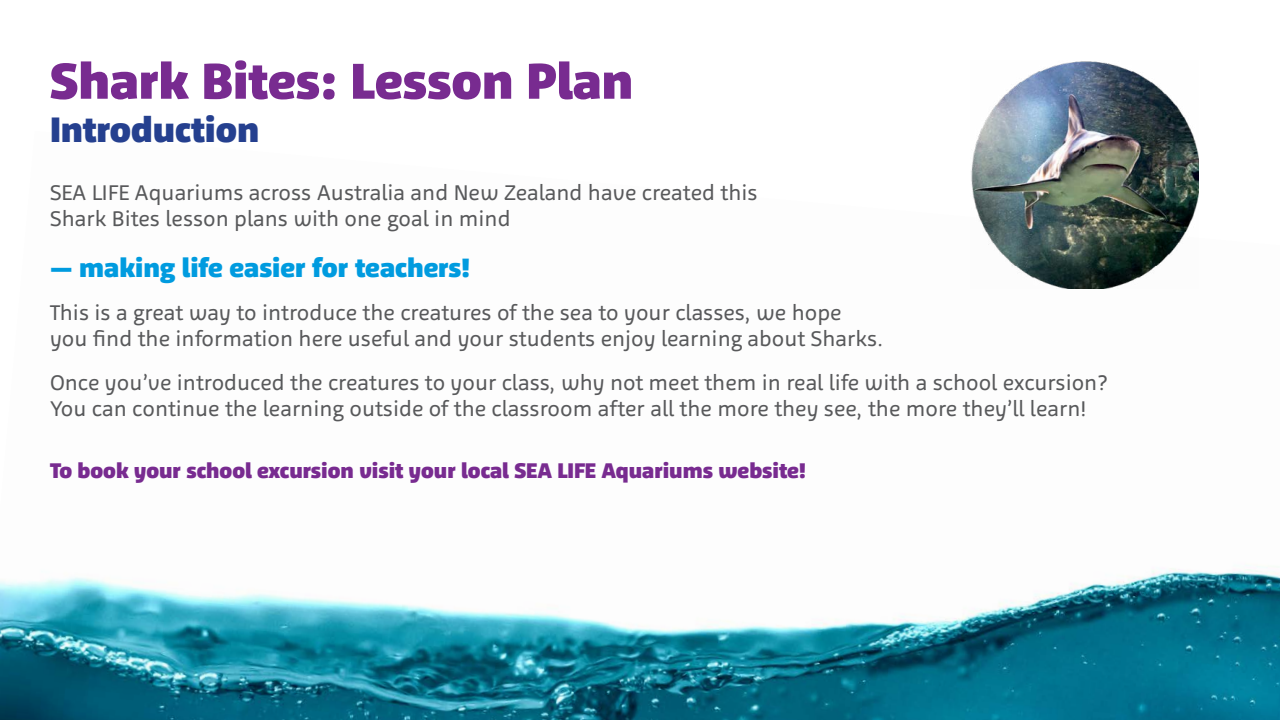
<style>
.page{position:relative;width:1280px;height:720px;background:#fff}
.page>*{position:absolute;margin:0;border:0;box-sizing:border-box;transform-origin:0 0}
.t1{font:900 51.3px "Agile";color:#782b90}
.t2{font:900 36px "Agile";color:#25408f}
.t3{font:900 27px "Agile";color:#009bdf}
.t4{font:21.6px/25.9px "Agile";color:#58595b}
.t5{font:900 21.6px "Agile";color:#782b90}
</style>
<div class="page">
<img style="left:0;top:152px;width:1280px;height:568px">
<img style="left:970px;top:61px;width:228px;height:227px">
<h1 class="t1" style="left:50px;top:50px;width:585px">Shark Bites: Lesson Plan</h1>
<h2 class="t2" style="left:50px;top:108px;width:211px">Introduction</h2>
<p class="t4" style="left:50px;top:180px;width:709px">SEA LIFE Aquariums across Australia and New Zealand have created this<br>Shark Bites lesson plans with one goal in mind</p>
<p class="t3" style="left:50px;top:251px;width:422px">— making life easier for teachers!</p>
<p class="t4" style="left:50px;top:300px;width:835px">This is a great way to introduce the creatures of the sea to your classes, we hope you find the information here useful and your students enjoy learning about Sharks.</p>
<p class="t4" style="left:50px;top:370px;width:1060px">Once you’ve introduced the creatures to your class, why not meet them in real life with a school excursion?<br>You can continue the learning outside of the classroom after all the more they see, the more they’ll learn!</p>
<p class="t5" style="left:50px;top:457px;width:758px">To book your school excursion visit your local SEA LIFE Aquariums website!</p>
</div>
